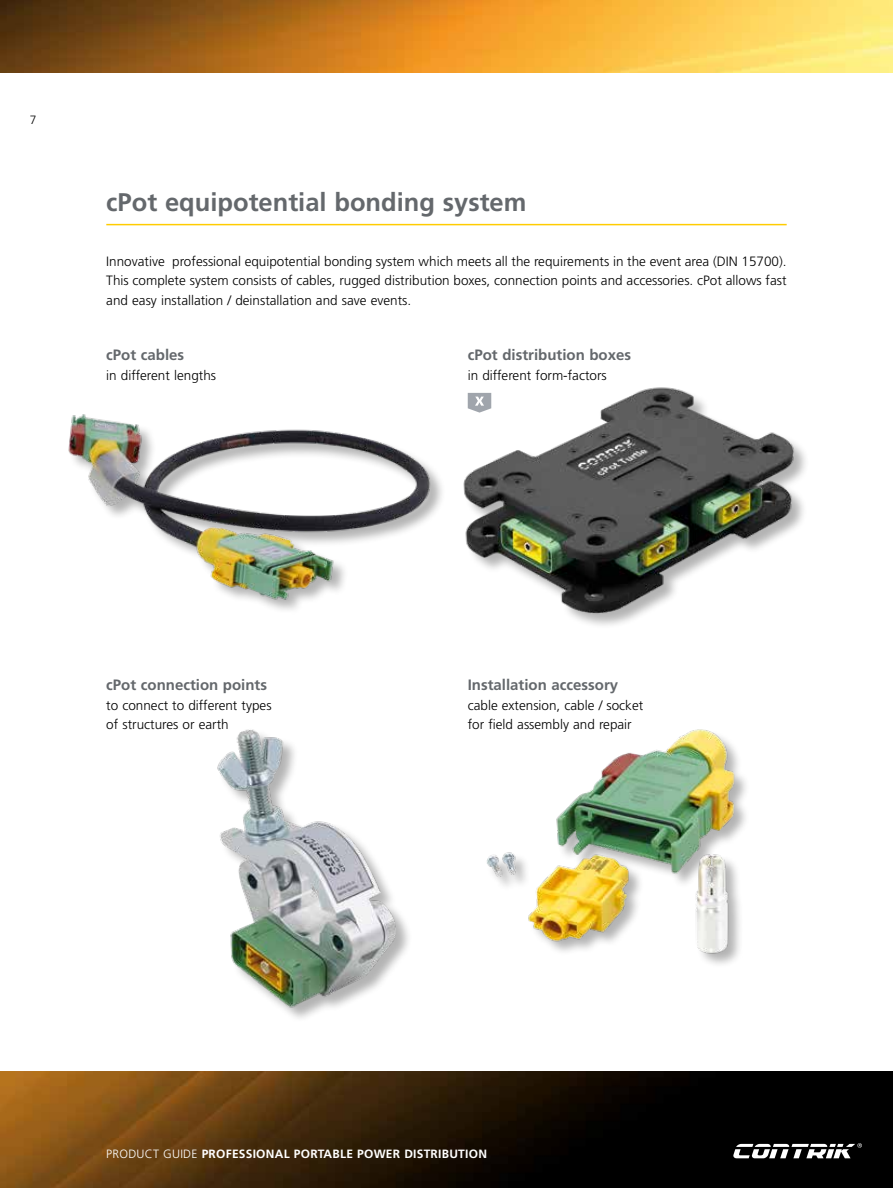
<style>
.page{position:relative;width:893px;height:1188px;background:#fff}
.page>*{position:absolute;margin:0;border:0;box-sizing:border-box;transform-origin:0 0}
.t1{font:700 25.5px "Frutiger";color:#64686c}
.t2{font:700 15px "Frutiger";color:#64686c}
.t3{font:300 13.5px/19.5px "Frutiger";color:#000}
.t4{font:700 12px "Frutiger";letter-spacing:.02em;color:#fff}
.t5{font:300 12px "Frutiger";color:#000}
.s1{font-weight:300}
</style>
<div class="page">
<img style="left:0;top:0;width:893px;height:72px">
<img style="left:0;top:1071px;width:893px;height:117px">
<svg style="left:733px;top:1143px;width:129px;height:15px"></svg>
<hr style="left:106px;top:224px;width:681px;height:1px;background:#fc0">
<img style="left:217px;top:729px;width:192px;height:289px">
<img style="left:487px;top:729px;width:259px;height:235px">
<img style="left:68px;top:414px;width:368px;height:192px">
<img style="left:463px;top:387px;width:343px;height:239px">
<svg style="left:468px;top:393px;width:23px;height:20px"></svg>
<p class="t5" style="left:30px;top:113px;width:8px">7</p>
<h1 class="t1" style="left:106px;top:187px;width:422px">cPot equipotential bonding system</h1>
<p class="t3" style="left:106px;top:251px;width:682px;text-align:justify">Innovative professional equipotential bonding system which meets all the requirements in the event area (DIN 15700).<br>This complete system consists of cables, rugged distribution boxes, connection points and accessories. cPot allows fast and easy installation / deinstallation and save events.</p>
<p class="t2" style="left:106px;top:346px;width:79px">cPot cables</p>
<p class="t3" style="left:106px;top:365px;width:111px">in different lengths</p>
<p class="t2" style="left:468px;top:346px;width:165px">cPot distribution boxes</p>
<p class="t3" style="left:468px;top:365px;width:141px">in different form-factors</p>
<p class="t2" style="left:106px;top:676px;width:162px">cPot connection points</p>
<p class="t3" style="left:106px;top:695px;width:167px">to connect to different types of structures or earth</p>
<p class="t2" style="left:468px;top:676px;width:152px">Installation accessory</p>
<p class="t3" style="left:468px;top:695px;width:177px">cable extension, cable / socket for field assembly and repair</p>
<p class="t4" style="left:106px;top:1147px;width:382px"><span class="s1">PRODUCT GUIDE</span> PROFESSIONAL PORTABLE POWER DISTRIBUTION</p>
</div>
